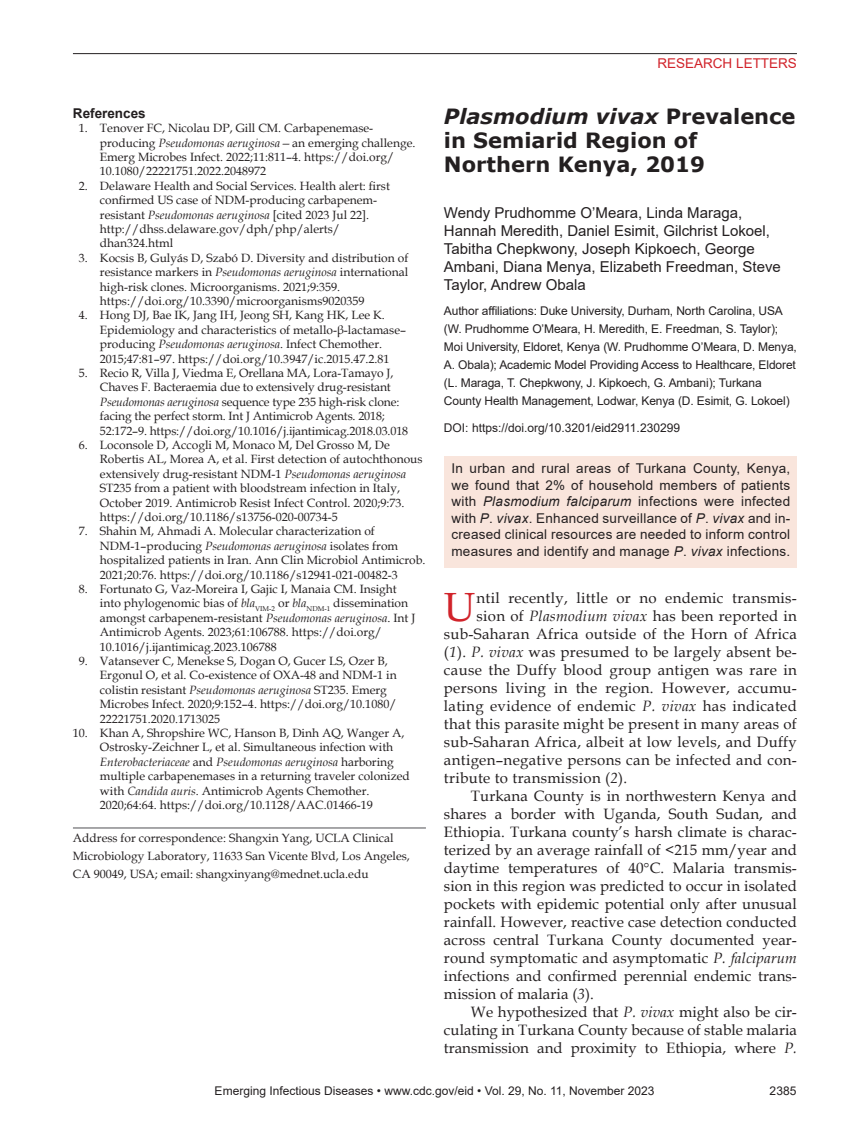
<style>
.page{position:relative;width:851px;height:1134px;background:#fff}
.page>*{position:absolute;margin:0;border:0;box-sizing:border-box;transform-origin:0 0}
.t1{font:40.8px "Book Antiqua";color:#d1232a}
.t2{font:700 21px/24px "Verdana";color:#231f20}
.t3{font:15px "Book Antiqua";letter-spacing:.005em;color:#231f20}
.t4{font:15px/18px "Arial";color:#231f20}
.t5{font:13.5px/16.5px "Arial";letter-spacing:.02em;color:#231f20;text-align:justify}
.t6{font:13.5px "Arial";color:#d1232a}
.t7{font:700 13.5px "Arial";color:#231f20}
.t8{font:12px/14.4px "Book Antiqua";color:#231f20}
.t9{font:12px/18px "Arial";letter-spacing:-.01em;color:#231f20}
.s1{font-style:italic}
</style>
<div class="page">
<hr style="left:73px;top:53px;width:723px;height:1px;background:#231f20">
<hr style="left:73px;top:827px;width:353px;height:2px;background:#636366">
<div style="left:444px;top:456px;width:352px;height:111px;background:#f9e5dc"></div>
<p class="t7" style="left:73px;top:104px;width:74px">References</p>
<p class="t8" style="left:100px;top:121px;width:317px;text-indent:-21px">1. Tenover FC, Nicolau DP, Gill CM. Carbapenemase&shy;producing <span class="s1">Pseudomonas aeruginosa—</span>an emerging challenge.<br>Emerg Microbes Infect. 2022;11:811–4. https://doi.org/ 10.1080/22221751.2022.2048972</p>
<p class="t8" style="left:100px;top:178px;width:291px;text-indent:-21px">2. Delaware Health and Social Services. Health alert: first confirmed US case of NDM-producing carbapenem&shy;resistant <span class="s1">Pseudomonas aeruginosa</span> [cited 2023 Jul 22]. http://dhss.delaware.gov/dph/php/alerts/ dhan324.html</p>
<p class="t8" style="left:100px;top:250px;width:310px;text-indent:-21px">3. Kocsis B, Gulyás D, Szabó D. Diversity and distribution of resistance markers in <span class="s1">Pseudomonas aeruginosa</span> international high-risk clones. Microorganisms. 2021;9:359. https://doi.org/10.3390/microorganisms9020359</p>
<p class="t8" style="left:100px;top:308px;width:308px;text-indent:-21px">4. Hong DJ, Bae IK, Jang IH, Jeong SH, Kang HK, Lee K.<br>Epidemiology and characteristics of metallo-β-lactamase– producing <span class="s1">Pseudomonas aeruginosa</span>. Infect Chemother.<br>2015;47:81–97. https://doi.org/10.3947/ic.2015.47.2.81</p>
<p class="t8" style="left:100px;top:365px;width:310px;text-indent:-21px">5. Recio R, Villa J, Viedma E, Orellana MA, Lora-Tamayo J, Chaves F. Bacteraemia due to extensively drug-resistant <span class="s1">Pseudomonas aeruginosa</span> sequence type 235 high-risk clone: facing the perfect storm. Int J Antimicrob Agents. 2018; 52:172–9. https://doi.org/10.1016/j.ijantimicag.2018.03.018</p>
<p class="t8" style="left:100px;top:437px;width:324px;text-indent:-21px">6. Loconsole D, Accogli M, Monaco M, Del Grosso M, De Robertis AL, Morea A, et al. First detection of autochthonous extensively drug-resistant NDM-1 <span class="s1">Pseudomonas aeruginosa </span>ST235 from a patient with bloodstream infection in Italy, October 2019. Antimicrob Resist Infect Control. 2020;9:73. https://doi.org/10.1186/s13756-020-00734-5</p>
<p class="t8" style="left:100px;top:524px;width:327px;text-indent:-21px">7. Shahin M, Ahmadi A. Molecular characterization of NDM-1–producing <span class="s1">Pseudomonas aeruginosa</span> isolates from hospitalized patients in Iran. Ann Clin Microbiol Antimicrob.<br>2021;20:76. https://doi.org/10.1186/s12941-021-00482-3</p>
<p class="t8" style="left:100px;top:581px;width:317px;text-indent:-21px">8. Fortunato G, Vaz-Moreira I, Gajic I, Manaia CM. Insight into phylogenomic bias of <span class="s1">bla</span><sub>VIM-2</sub> or <span class="s1">bla</span><sub>NDM-1</sub> dissemination amongst carbapenem-resistant <span class="s1">Pseudomonas aeruginosa</span>. Int J Antimicrob Agents. 2023;61:106788. https://doi.org/ 10.1016/j.ijantimicag.2023.106788</p>
<p class="t8" style="left:100px;top:653px;width:298px;text-indent:-21px">9. Vatansever C, Menekse S, Dogan O, Gucer LS, Ozer B, Ergonul O, et al. Co-existence of OXA-48 and NDM-1 in colistin resistant <span class="s1">Pseudomonas aeruginosa</span> ST235. Emerg Microbes Infect. 2020;9:152–4. https://doi.org/10.1080/ 22221751.2020.1713025</p>
<p class="t8" style="left:100px;top:725px;width:311px;text-indent:-27px">10. Khan A, Shropshire WC, Hanson B, Dinh AQ, Wanger A, Ostrosky-Zeichner L, et al. Simultaneous infection with <span class="s1">Enterobacteriaceae</span> and <span class="s1">Pseudomonas aeruginosa</span> harboring multiple carbapenemases in a returning traveler colonized with <span class="s1">Candida auris</span>. Antimicrob Agents Chemother.<br>2020;64:64. https://doi.org/10.1128/AAC.01466-19</p>
<p class="t8" style="left:73px;top:829px;width:338px;line-height:18px">Address for correspondence: Shangxin Yang, UCLA Clinical<br>Microbiology Laboratory, 11633 San Vicente Blvd, Los Angeles,<br>CA 90049, USA; email: shangxinyang@mednet.ucla.edu</p>
<p class="t6" style="left:657px;top:54px;width:141px">RESEARCH LETTERS</p>
<h2 class="t2" style="left:444px;top:104px;width:353px"><span class="s1">Plasmodium vivax</span> Prevalence in Semiarid Region of<br>Northern Kenya, 2019</h2>
<p class="t4" style="left:444px;top:204px;width:338px">Wendy Prudhomme O’Meara, Linda Maraga, Hannah Meredith, Daniel Esimit, Gilchrist Lokoel, Tabitha Chepkwony, Joseph Kipkoech, George Ambani, Diana Menya, Elizabeth Freedman, Steve Taylor, Andrew Obala</p>
<p class="t9" style="left:444px;top:302px;width:354px">Author affiliations: Duke University, Durham, North Carolina, USA (W. Prudhomme O’Meara, H. Meredith, E. Freedman, S. Taylor); Moi University, Eldoret, Kenya (W. Prudhomme O’Meara, D. Menya, A. Obala); Academic Model Providing Access to Healthcare, Eldoret (L. Maraga, T. Chepkwony, J. Kipkoech, G. Ambani); Turkana County Health Management, Lodwar, Kenya (D. Esimit, G. Lokoel)</p>
<p class="t9" style="left:444px;top:419px;width:237px">DOI: https://doi.org/10.3201/eid2911.230299</p>
<p class="t5" style="left:451px;top:460px;width:340px">In urban and rural areas of Turkana County, Kenya, we found that 2% of household members of patients with <span class="s1">Plasmodium falciparum</span> infections were infected with <span class="s1">P</span>. <span class="s1">vivax</span>. Enhanced surveillance of <span class="s1">P</span>. <span class="s1">vivax</span> and in&shy;creased clinical resources are needed to inform control measures and identify and manage <span class="s1">P</span>. <span class="s1">vivax</span> infections.</p>
<h1 class="t1" style="left:444px;top:579px;width:33px">U</h1>
<p class="t3" style="left:476px;top:588px;width:322px">ntil recently, little or no endemic transmis-</p>
<p class="t3" style="left:476px;top:606px;width:322px">sion of <span class="s1">Plasmodium vivax</span> has been reported in</p>
<p class="t3" style="left:444px;top:624px;width:354px">sub-Saharan Africa outside of the Horn of Africa</p>
<p class="t3" style="left:444px;top:642px;width:354px">(<span class="s1">1</span>). <span class="s1">P. vivax</span> was presumed to be largely absent be-</p>
<p class="t3" style="left:444px;top:660px;width:354px">cause the Duffy blood group antigen was rare in</p>
<p class="t3" style="left:444px;top:678px;width:354px">persons living in the region. However, accumu-</p>
<p class="t3" style="left:444px;top:696px;width:354px">lating evidence of endemic <span class="s1">P. vivax</span> has indicated</p>
<p class="t3" style="left:444px;top:714px;width:354px">that this parasite might be present in many areas of</p>
<p class="t3" style="left:444px;top:732px;width:354px">sub-Saharan Africa, albeit at low levels, and Duffy</p>
<p class="t3" style="left:444px;top:750px;width:354px">antigen–negative persons can be infected and con-</p>
<p class="t3" style="left:444px;top:768px;width:185px">tribute to transmission (<span class="s1">2</span>).</p>
<p class="t3" style="left:471px;top:786px;width:327px">Turkana County is in northwestern Kenya and</p>
<p class="t3" style="left:444px;top:804px;width:354px">shares a border with Uganda, South Sudan, and</p>
<p class="t3" style="left:444px;top:822px;width:354px">Ethiopia. Turkana county’s harsh climate is charac-</p>
<p class="t3" style="left:444px;top:840px;width:354px">terized by an average rainfall of &lt;215 mm/year and</p>
<p class="t3" style="left:444px;top:858px;width:354px">daytime temperatures of 40 C. Malaria transmis-</p>
<p class="t3" style="left:444px;top:876px;width:354px">sion in this region was predicted to occur in isolated</p>
<p class="t3" style="left:444px;top:894px;width:354px">pockets with epidemic potential only after unusual</p>
<p class="t3" style="left:444px;top:912px;width:354px">rainfall. However, reactive case detection conducted</p>
<p class="t3" style="left:444px;top:930px;width:354px">across central Turkana County documented year-</p>
<p class="t3" style="left:444px;top:948px;width:354px">round symptomatic and asymptomatic <span class="s1">P. falciparum</span></p>
<p class="t3" style="left:444px;top:966px;width:354px">infections and confirmed perennial endemic trans-</p>
<p class="t3" style="left:444px;top:984px;width:151px">mission of malaria (<span class="s1">3</span>).</p>
<p class="t3" style="left:471px;top:1002px;width:327px">We hypothesized that <span class="s1">P. vivax</span> might also be cir-</p>
<p class="t3" style="left:444px;top:1020px;width:354px">culating in Turkana County because of stable malaria</p>
<p class="t3" style="left:444px;top:1038px;width:354px">transmission and proximity to Ethiopia, where <span class="s1">P.</span></p>
<p class="t9" style="left:215px;top:1082px;width:441px">Emerging Infectious Diseases • www.cdc.gov/eid • Vol. 29, No. 11, November 2023</p>
<p class="t9" style="left:769px;top:1082px;width:28px">2385</p>
</div>
